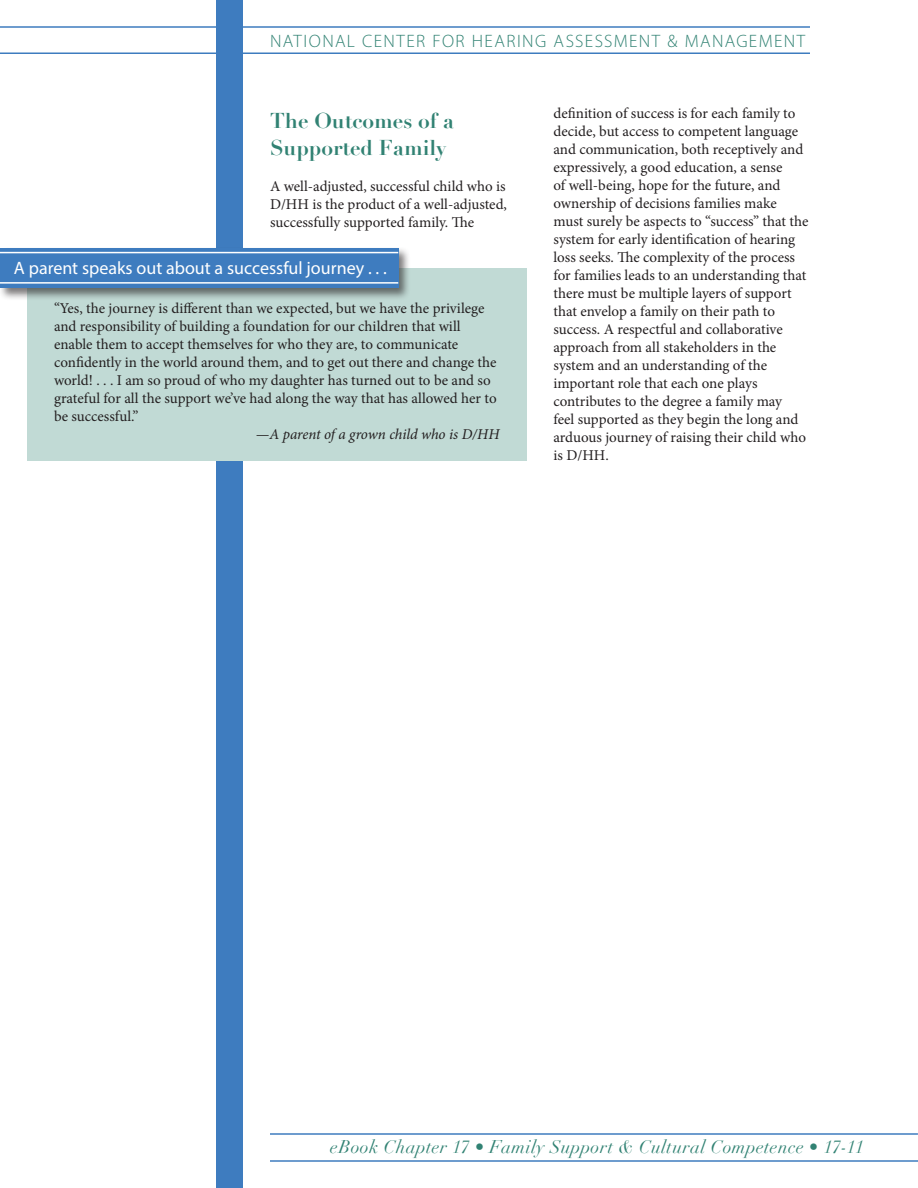
<style>
.page{position:relative;width:918px;height:1188px;background:#fff}
.page>*{position:absolute;margin:0;border:0;box-sizing:border-box;transform-origin:0 0}
.Paragraph_Heading{font:700 21px/27px "Didot";color:#318273}
.t1{font:italic 18px "Didot";letter-spacing:.02em;color:#318273}
.t2{font:300 18px "Myriad Pro";letter-spacing:.075em;color:#318273}
.t3{font:18px "Myriad Pro";color:#fff}
.Body_text{font:15px/18px "Minion Pro";letter-spacing:-.005em;color:#231f20}
.Body_text-2{font:italic 15px "Minion Pro";letter-spacing:-.005em;color:#231f20}
</style>
<div class="page">
<hr style="left:0;top:26px;width:810px;height:2px;background:#3e7cbf">
<hr style="left:0;top:52px;width:810px;height:2px;background:#3e7cbf">
<hr style="left:270px;top:1133px;width:648px;height:2px;background:#3e7cbf">
<hr style="left:270px;top:1160px;width:648px;height:2px;background:#3e7cbf">
<div style="left:216px;top:0;width:27px;height:1188px;background:#3e7cbf"></div>
<div style="left:27px;top:268px;width:499px;height:193px;background:#c1dad5"></div>
<div style="left:0;top:247px;width:411px;height:54px;background:#231f20;opacity:.6"></div>
<div style="left:0;top:248px;width:398px;height:40px;background:#3e7cbf"></div>
<hr style="left:0;top:252px;width:398px;height:1px;background:#fff">
<hr style="left:0;top:282px;width:398px;height:2px;background:#fff">
<p class="t2" style="left:270px;top:31px;width:537px">NATIONAL CENTER FOR HEARING ASSESSMENT &amp; MANAGEMENT</p>
<p class="Paragraph_Heading" style="left:270px;top:107px;width:186px">The Outcomes of a<br>Supported Family</p>
<p class="Body_text" style="left:270px;top:177px;width:238px;text-align:justify">A well-adjusted, successful child who is D/HH is the product of a well-adjusted, successfully supported family. The</p>
<p class="t3" style="left:14px;top:256px;width:374px">A parent speaks out about a successful journey . . .</p>
<p class="Body_text" style="left:54px;top:299px;width:444px">“Yes, the journey is different than we expected, but we have the privilege and responsibility of building a foundation for our children that will enable them to accept themselves for who they are, to communicate confidently in the world around them, and to get out there and change the world! . . . I am so proud of who my daughter has turned out to be and so grateful for all the support we’ve had along the way that has allowed her to be successful.”</p>
<p class="Body_text-2" style="left:256px;top:424px;width:245px">—A parent of a grown child who is D/HH</p>
<p class="Body_text" style="left:554px;top:105px;width:257px">definition of success is for each family to decide, but access to competent language and communication, both receptively and expressively, a good education, a sense<br>of well-being, hope for the future, and ownership of decisions families make must surely be aspects to “success” that the system for early identification of hearing loss seeks. The complexity of the process for families leads to an understanding that there must be multiple layers of support that envelop a family on their path to success. A respectful and collaborative approach from all stakeholders in the system and an understanding of the important role that each one plays contributes to the degree a family may<br>feel supported as they begin the long and arduous journey of raising their child who is D/HH.</p>
<p class="t1" style="left:330px;top:1136px;width:535px">eBook Chapter 17 • Family Support &amp; Cultural Competence • 17-11</p>
</div>
